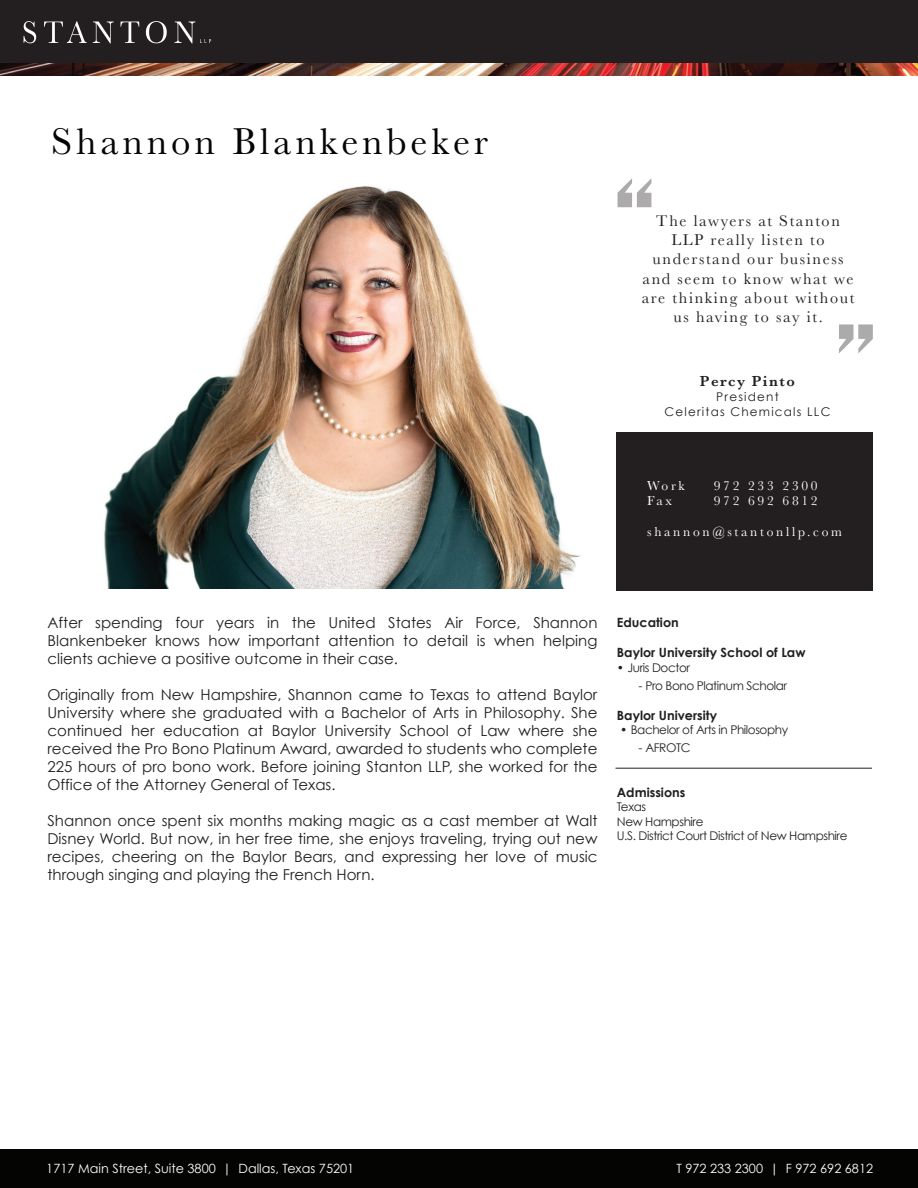
<style>
.page{position:relative;width:918px;height:1188px;background:#fff}
.page>*{position:absolute;margin:0;border:0;box-sizing:border-box;transform-origin:0 0}
.t1{font:38.7px "Baskerville";letter-spacing:.1em;color:#040503}
.t2{font:16.2px/19.4px "Baskerville";letter-spacing:.1em;color:#231f20;text-align:center}
.t3{font:15px/18px "Century Gothic";color:#231f20;text-align:justify}
.t4{font:600 15px "Baskerville";letter-spacing:.1em;color:#231f20}
.t5{font:13.5px/15.6px "Baskerville";letter-spacing:.2em;color:#fff}
.t6{font:12.75px "Century Gothic";color:#fff}
.t7{font:700 12.75px "Century Gothic";color:#231f20}
.t8{font:12px/14.4px "Century Gothic";letter-spacing:-.035em;color:#231f20}
.t9{font:12px/15px "Century Gothic";letter-spacing:.1em;color:#231f20;text-align:center}
</style>
<div class="page">
<img style="left:104px;top:186px;width:477px;height:403px">
<img style="left:0;top:63px;width:918px;height:12px">
<div style="left:617px;top:432px;width:256px;height:158px;background:#231f20"></div>
<div style="left:0;top:0;width:918px;height:63px;background:#231f20"></div>
<svg style="left:24px;top:21px;width:12px;height:22px"></svg>
<svg style="left:44px;top:21px;width:43px;height:22px"></svg>
<svg style="left:93px;top:22px;width:21px;height:21px"></svg>
<svg style="left:120px;top:22px;width:19px;height:21px"></svg>
<svg style="left:146px;top:21px;width:21px;height:22px"></svg>
<svg style="left:175px;top:22px;width:36px;height:21px"></svg>
<div style="left:0;top:1149px;width:918px;height:39px;background:#040503"></div>
<svg style="left:618px;top:178px;width:33px;height:29px"></svg>
<svg style="left:839px;top:324px;width:34px;height:29px"></svg>
<hr style="left:616px;top:768px;width:256px;height:1px;background:#231f20">
<h1 class="t1" style="left:51px;top:116px;width:438px">Shannon Blankenbeker</h1>
<p class="t2" style="left:642px;top:211px;width:214px">The lawyers at Stanton<br>LLP really listen to understand our business and seem to know what we are thinking about without us having to say it.</p>
<p class="t4" style="left:700px;top:371px;width:97px">Percy Pinto</p>
<p class="t9" style="left:665px;top:389px;width:167px">President<br>Celeritas Chemicals LLC</p>
<p class="t5" style="left:647px;top:478px;width:39px">Work<br>Fax</p>
<p class="t5" style="left:647px;top:524px;width:196px">shannon@stantonllp.com</p>
<p class="t5" style="left:714px;top:478px;width:105px">972 233 2300<br>972 692 6812</p>
<p class="t3" style="left:47px;top:613px;width:552px">After spending four years in the United States Air Force, Shannon Blankenbeker knows how important attention to detail is when helping clients achieve a positive outcome in their case.</p>
<p class="t3" style="left:47px;top:685px;width:552px">Originally from New Hampshire, Shannon came to Texas to attend Baylor University where she graduated with a Bachelor of Arts in Philosophy. She continued her education at Baylor University School of Law where she received the Pro Bono Platinum Award, awarded to students who complete 225 hours of pro bono work. Before joining Stanton LLP, she worked for the Office of the Attorney General of Texas.</p>
<p class="t3" style="left:47px;top:811px;width:552px">Shannon once spent six months making magic as a cast member at Walt Disney World. But now, in her free time, she enjoys traveling, trying out new recipes, cheering on the Baylor Bears, and expressing her love of music through singing and playing the French Horn.</p>
<p class="t7" style="left:617px;top:614px;width:63px">Education</p>
<p class="t7" style="left:617px;top:645px;width:190px">Baylor University School of Law</p>
<p class="t8" style="left:617px;top:660px;width:75px">• Juris Doctor</p>
<p class="t8" style="left:639px;top:678px;width:150px">- Pro Bono Platinum Scholar</p>
<p class="t7" style="left:617px;top:707px;width:102px">Baylor University</p>
<p class="t8" style="left:620px;top:722px;width:169px">• Bachelor of Arts in Philosophy</p>
<p class="t8" style="left:639px;top:740px;width:54px">- AFROTC</p>
<p class="t7" style="left:617px;top:784px;width:70px">Admissions</p>
<p class="t8" style="left:617px;top:800px;width:232px">Texas<br>New Hampshire<br>U.S. District Court District of New Hampshire</p>
<p class="t6" style="left:46px;top:1160px;width:309px">1717 Main Street, Suite 3800 | Dallas, Texas 75201</p>
<p class="t6" style="left:676px;top:1160px;width:198px">T 972 233 2300 | F 972 692 6812</p>
</div>
